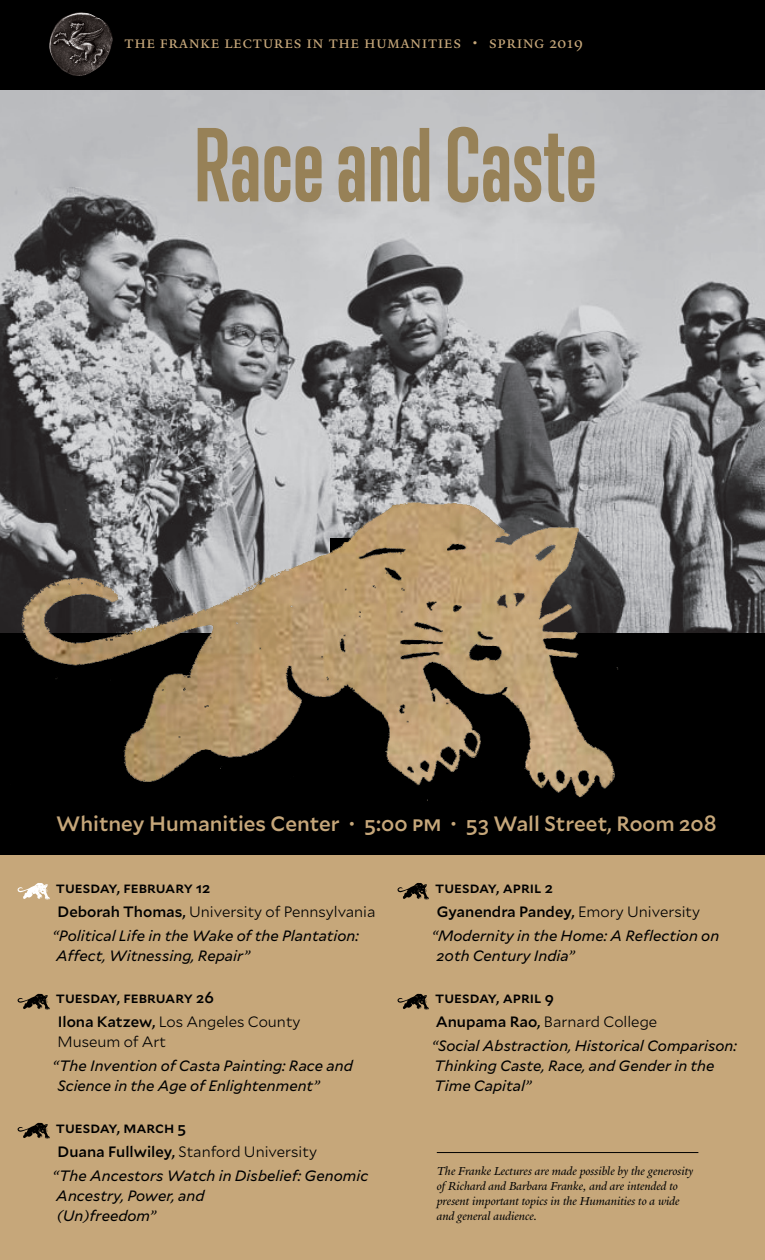
<style>
.page{position:relative;width:765px;height:1260px;background:#fff}
.page>*{position:absolute;margin:0;border:0;box-sizing:border-box;transform-origin:0 0}
.t1{font:700 95.75px "Trump Gothic Pro";color:#978157}
.t2{font:500 20.75px "Mallory";color:#c6a77a}
.t3{font:17.5px "Yale New";letter-spacing:.02em;color:#c6a77a}
.t4{font:italic 15px/20px "Mallory";color:#000}
.t5{font:500 15px/23.8px "Mallory";color:#000}
.t6{font:300 15px "Mallory";color:#000}
.t7{font:italic 12.5px/15px "Yale New";color:#000}
.s1{font-size:12px}
.s2{font-weight:500}
.s3{font-weight:300}
.s4{font-weight:500;font-style:normal}
.s5{font-weight:300;font-style:normal}
</style>
<div class="page">
<div style="left:0;top:797px;width:765px;height:463px;background:#c6a77a"></div>
<img style="left:0;top:89px;width:765px;height:545px">
<div style="left:0;top:634px;width:765px;height:221px;background:#000"></div>
<div style="left:0;top:0;width:765px;height:89px;background:#000"></div>
<img style="left:49px;top:12px;width:64px;height:64px">
<hr style="left:437px;top:1152px;width:261px;height:1px;background:#000">
<img style="left:17px;top:883px;width:33px;height:17px">
<img style="left:17px;top:993px;width:33px;height:17px">
<img style="left:397px;top:883px;width:32px;height:17px">
<img style="left:397px;top:993px;width:32px;height:17px">
<img style="left:10px;top:487px;width:630px;height:314px">
<img style="left:17px;top:1122px;width:33px;height:17px">
<p class="t3" style="left:124px;top:32px;width:215px">the FRANKE LECTURES IN THE</p>
<p class="t3" style="left:364px;top:32px;width:221px">HUMANITIES • SPRING 2019</p>
<h1 class="t1" style="left:194px;top:107px;width:404px">Race and Caste</h1>
<h2 class="t2" style="left:56px;top:808px;width:662px">Whitney Humanities Center <span class="s1">•</span> 5:00 pm <span class="s1">•</span> 53 Wall Street, Room 208</h2>
<p class="t5" style="left:56px;top:875px;width:156px">Tuesday, February 12</p>
<p class="t6" style="left:58px;top:901px;width:319px"><span class="s2">Deborah Thomas,</span> University of Pennsylvania</p>
<p class="t4" style="left:53px;top:925px;width:308px">“Political Life in the Wake of the Plantation:</p>
<p class="t4" style="left:56px;top:945px;width:195px">Affect, Witnessing, Repair”</p>
<p class="t5" style="left:56px;top:985px;width:246px">Tuesday, February 26<br>Ilona Katzew, <span class="s3">Los Angeles County</span></p>
<p class="t6" style="left:57px;top:1031px;width:110px">Museum of Art</p>
<p class="t4" style="left:57px;top:1055px;width:297px;text-indent:-5px">“The Invention of Casta Painting: Race and<br>Science in the Age of Enlightenment”</p>
<p class="t5" style="left:56px;top:1115px;width:132px">Tuesday, March 5</p>
<p class="t6" style="left:58px;top:1141px;width:261px"><span class="s2">Duana Fullwiley,</span> Stanford University</p>
<p class="t4" style="left:53px;top:1165px;width:317px">“The Ancestors Watch in Disbelief: Genomic</p>
<p class="t4" style="left:56px;top:1185px;width:150px">Ancestry, Power, and (Un)freedom”</p>
<p class="t5" style="left:435px;top:875px;width:119px">Tuesday, April 2</p>
<p class="t5" style="left:437px;top:899px;width:265px">Gyanendra Pandey, <span class="s3">Emory University</span></p>
<p class="t4" style="left:432px;top:925px;width:289px">“Modernity in the Home: A Reflection on</p>
<p class="t4" style="left:437px;top:945px;width:140px">20th Century India”</p>
<p class="t4" style="left:432px;top:985px;width:307px;line-height:23.8px"><span class="s4">Tuesday, April 9<br>Anupama Rao,</span> <span class="s5">Barnard College<br></span>“Social Abstraction, Historical Comparison:</p>
<p class="t4" style="left:434px;top:1055px;width:282px">Thinking Caste, Race, and Gender in the<br>Time Capital”</p>
<p class="t7" style="left:437px;top:1164px;width:258px">The Franke Lectures are made possible by the generosity of Richard and Barbara Franke, and are intended to present important topics in the Humanities to a wide and general audience.</p>
</div>
